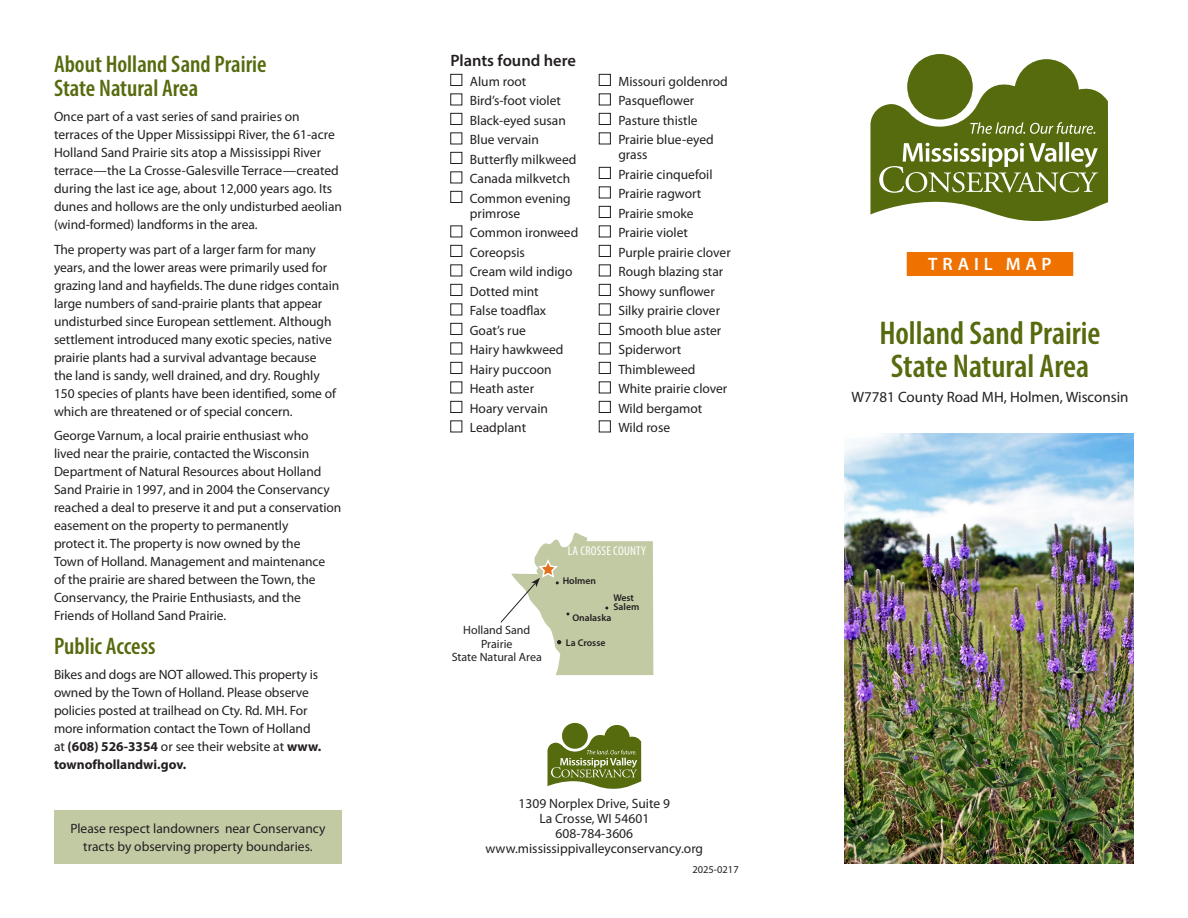
<style>
.page{position:relative;width:1188px;height:918px;background:#fff}
.page>*{position:absolute;margin:0;border:0;box-sizing:border-box;transform-origin:0 0}
.FrontPanelTractName{font:600 condensed 33px/33px "Myriad Pro";color:#556b0e;text-align:center}
.t1{font:600 condensed 24px/24px "Myriad Pro";color:#556b0e}
.FrontPanelOrangeBar{font:600 18px "Myriad Pro";letter-spacing:.27em;color:#fff}
.t2{font:600 16.5px "Myriad Pro";color:#231f20}
.FrontPanelCountyName{font:15px "Myriad Pro";color:#231f20}
.BNIXlead{font:13.5px/18px "Myriad Pro";letter-spacing:-.005em;color:#231f20}
.Boxes{font:13.5px/15px "Myriad Pro";color:#231f20}
.BNICentered{font:13.5px/18px "Myriad Pro";color:#231f20;text-align:center}
.CountyMapCountyName{font:condensed 12.75px "Myriad Pro";letter-spacing:.02em;color:#fff}
.CountyMapStarLabel{font:12px/13.5px "Myriad Pro";color:#231f20;text-align:center}
.t3{font:10.5px "Myriad Pro";color:#231f20}
.CountyMapCityName{font:600 9.75px/9px "Myriad Pro";color:#231f20}
.s1{font-weight:700}
</style>
<div class="page">
<div style="left:907px;top:54px;width:66px;height:66px;background:#556b0e;border-radius:50%"></div>
<svg style="left:870px;top:59px;width:238px;height:162px"></svg>
<svg style="left:562px;top:723px;width:26px;height:26px"></svg>
<svg style="left:548px;top:725px;width:93px;height:64px"></svg>
<div style="left:450px;top:74px;width:12px;height:12px;border:1px solid #231f20"></div>
<div style="left:450px;top:93px;width:12px;height:12px;border:1px solid #231f20"></div>
<div style="left:450px;top:113px;width:12px;height:12px;border:1px solid #231f20"></div>
<div style="left:450px;top:132px;width:12px;height:12px;border:1px solid #231f20"></div>
<div style="left:450px;top:152px;width:12px;height:12px;border:1px solid #231f20"></div>
<div style="left:450px;top:171px;width:12px;height:12px;border:1px solid #231f20"></div>
<div style="left:450px;top:191px;width:12px;height:12px;border:1px solid #231f20"></div>
<div style="left:450px;top:225px;width:12px;height:12px;border:1px solid #231f20"></div>
<div style="left:450px;top:245px;width:12px;height:12px;border:1px solid #231f20"></div>
<div style="left:450px;top:264px;width:12px;height:12px;border:1px solid #231f20"></div>
<div style="left:450px;top:284px;width:12px;height:12px;border:1px solid #231f20"></div>
<div style="left:450px;top:303px;width:12px;height:12px;border:1px solid #231f20"></div>
<div style="left:450px;top:323px;width:12px;height:12px;border:1px solid #231f20"></div>
<div style="left:450px;top:342px;width:12px;height:12px;border:1px solid #231f20"></div>
<div style="left:450px;top:362px;width:12px;height:12px;border:1px solid #231f20"></div>
<div style="left:450px;top:381px;width:12px;height:12px;border:1px solid #231f20"></div>
<div style="left:450px;top:401px;width:12px;height:12px;border:1px solid #231f20"></div>
<div style="left:450px;top:420px;width:12px;height:12px;border:1px solid #231f20"></div>
<div style="left:599px;top:74px;width:12px;height:12px;border:1px solid #231f20"></div>
<div style="left:599px;top:93px;width:12px;height:12px;border:1px solid #231f20"></div>
<div style="left:599px;top:113px;width:12px;height:12px;border:1px solid #231f20"></div>
<div style="left:599px;top:132px;width:12px;height:12px;border:1px solid #231f20"></div>
<div style="left:599px;top:167px;width:12px;height:12px;border:1px solid #231f20"></div>
<div style="left:599px;top:186px;width:12px;height:12px;border:1px solid #231f20"></div>
<div style="left:599px;top:206px;width:12px;height:12px;border:1px solid #231f20"></div>
<div style="left:599px;top:225px;width:12px;height:12px;border:1px solid #231f20"></div>
<div style="left:599px;top:245px;width:12px;height:12px;border:1px solid #231f20"></div>
<div style="left:599px;top:264px;width:12px;height:12px;border:1px solid #231f20"></div>
<div style="left:599px;top:284px;width:12px;height:12px;border:1px solid #231f20"></div>
<div style="left:599px;top:303px;width:12px;height:12px;border:1px solid #231f20"></div>
<div style="left:599px;top:323px;width:12px;height:12px;border:1px solid #231f20"></div>
<div style="left:599px;top:342px;width:12px;height:12px;border:1px solid #231f20"></div>
<div style="left:599px;top:362px;width:12px;height:12px;border:1px solid #231f20"></div>
<div style="left:599px;top:381px;width:12px;height:12px;border:1px solid #231f20"></div>
<div style="left:599px;top:401px;width:12px;height:12px;border:1px solid #231f20"></div>
<div style="left:599px;top:420px;width:12px;height:12px;border:1px solid #231f20"></div>
<div style="left:907px;top:252px;width:166px;height:24px;background:#ef7100"></div>
<svg style="left:500px;top:533px;width:153px;height:142px"></svg>
<img style="left:845px;top:433px;width:289px;height:431px">
<div style="left:54px;top:810px;width:288px;height:54px;background:#c2caa4"></div>
<h1 class="t1" style="left:54px;top:52px;width:214px">About Holland Sand Prairie<br>State Natural Area</h1>
<h1 class="BNIXlead" style="left:54px;top:107px;width:290px">Once part of a vast series of sand prairies on terraces of the Upper Mississippi River, the 61-acre Holland Sand Prairie sits atop a Mississippi River terrace—the La Crosse-Galesville Terrace—created during the last ice age, about 12,000 years ago. Its dunes and hollows are the only undisturbed aeolian (wind-formed) landforms in the area.</h1>
<h1 class="BNIXlead" style="left:54px;top:240px;width:287px">The property was part of a larger farm for many years, and the lower areas were primarily used for grazing land and hayfields. The dune ridges contain large numbers of sand-prairie plants that appear undisturbed since European settlement. Although settlement introduced many exotic species, native prairie plants had a survival advantage because<br>the land is sandy, well drained, and dry. Roughly 150 species of plants have been identified, some of which are threatened or of special concern.</h1>
<h1 class="BNIXlead" style="left:54px;top:427px;width:289px">George Varnum, a local prairie enthusiast who<br>lived near the prairie, contacted the Wisconsin Department of Natural Resources about Holland Sand Prairie in 1997, and in 2004 the Conservancy reached a deal to preserve it and put a conservation easement on the property to permanently<br>protect it. The property is now owned by the<br>Town of Holland. Management and maintenance<br>of the prairie are shared between the Town, the Conservancy, the Prairie Enthusiasts, and the Friends of Holland Sand Prairie.</h1>
<p class="t1" style="left:54px;top:634px;width:103px">Public Access</p>
<p class="BNIXlead" style="left:54px;top:665px;width:269px">Bikes and dogs are NOT allowed. This property is owned by the Town of Holland. Please observe policies posted at trailhead on Cty. Rd. MH. For more information contact the Town of Holland at <span class="s1">(608) 526-3354</span> or see their website at <span class="s1">www. townofhollandwi.gov.</span></p>
<p class="BNICentered" style="left:70px;top:819px;width:257px">Please respect landowners near Conservancy tracts by observing property boundaries.</p>
<h2 class="t2" style="left:450px;top:50px;width:127px">Plants found here</h2>
<p class="Boxes" style="left:470px;top:74px;width:58px">Alum root</p>
<p class="Boxes" style="left:470px;top:93px;width:93px">Bird’s-foot violet</p>
<p class="Boxes" style="left:470px;top:113px;width:97px">Black-eyed susan</p>
<p class="Boxes" style="left:470px;top:132px;width:71px">Blue vervain</p>
<p class="Boxes" style="left:470px;top:152px;width:108px">Butterfly milkweed</p>
<p class="Boxes" style="left:470px;top:171px;width:102px">Canada milkvetch</p>
<p class="Boxes" style="left:470px;top:191px;width:102px">Common evening primrose</p>
<p class="Boxes" style="left:470px;top:225px;width:110px">Common ironweed</p>
<p class="Boxes" style="left:470px;top:245px;width:57px">Coreopsis</p>
<p class="Boxes" style="left:470px;top:264px;width:104px">Cream wild indigo</p>
<p class="Boxes" style="left:470px;top:284px;width:70px">Dotted mint</p>
<p class="Boxes" style="left:470px;top:303px;width:78px">False toadflax</p>
<p class="Boxes" style="left:470px;top:323px;width:58px">Goat’s rue</p>
<p class="Boxes" style="left:470px;top:342px;width:95px">Hairy hawkweed</p>
<p class="Boxes" style="left:470px;top:362px;width:83px">Hairy puccoon</p>
<p class="Boxes" style="left:470px;top:381px;width:66px">Heath aster</p>
<p class="Boxes" style="left:470px;top:401px;width:80px">Hoary vervain</p>
<p class="Boxes" style="left:470px;top:420px;width:58px">Leadplant</p>
<p class="Boxes" style="left:618px;top:74px;width:111px">Missouri goldenrod</p>
<p class="Boxes" style="left:618px;top:93px;width:77px">Pasqueflower</p>
<p class="Boxes" style="left:618px;top:113px;width:81px">Pasture thistle</p>
<p class="Boxes" style="left:618px;top:132px;width:97px">Prairie blue-eyed grass</p>
<p class="Boxes" style="left:618px;top:167px;width:96px">Prairie cinquefoil</p>
<p class="Boxes" style="left:618px;top:186px;width:85px">Prairie ragwort</p>
<p class="Boxes" style="left:618px;top:206px;width:77px">Prairie smoke</p>
<p class="Boxes" style="left:618px;top:225px;width:71px">Prairie violet</p>
<p class="Boxes" style="left:618px;top:245px;width:114px">Purple prairie clover</p>
<p class="Boxes" style="left:618px;top:264px;width:107px">Rough blazing star</p>
<p class="Boxes" style="left:618px;top:284px;width:98px">Showy sunflower</p>
<p class="Boxes" style="left:618px;top:303px;width:103px">Silky prairie clover</p>
<p class="Boxes" style="left:618px;top:323px;width:104px">Smooth blue aster</p>
<p class="Boxes" style="left:618px;top:342px;width:65px">Spiderwort</p>
<p class="Boxes" style="left:618px;top:362px;width:79px">Thimbleweed</p>
<p class="Boxes" style="left:618px;top:381px;width:111px">White prairie clover</p>
<p class="Boxes" style="left:618px;top:401px;width:85px">Wild bergamot</p>
<p class="Boxes" style="left:618px;top:420px;width:53px">Wild rose</p>
<p class="CountyMapCountyName" style="left:568px;top:543px;width:80px">LA CROSSE COUNTY</p>
<p class="CountyMapStarLabel" style="left:452px;top:623px;width:92px">Holland Sand<br>Prairie<br>State Natural Area</p>
<p class="CountyMapCityName" style="left:563px;top:576px;width:35px">Holmen</p>
<p class="CountyMapCityName" style="left:572px;top:613px;width:40px">Onalaska</p>
<p class="CountyMapCityName" style="left:613px;top:593px;width:27px">West<br>Salem</p>
<p class="CountyMapCityName" style="left:566px;top:638px;width:41px">La Crosse</p>
<p class="BNIXlead" style="left:519px;top:794px;width:153px">1309 Norplex Drive, Suite 9</p>
<p class="BNIXlead" style="left:539px;top:809px;width:111px">La Crosse, WI 54601</p>
<p class="BNIXlead" style="left:556px;top:824px;width:79px">608-784-3606</p>
<p class="BNIXlead" style="left:486px;top:839px;width:219px">www.mississippivalleyconservancy.org</p>
<p class="t3" style="left:692px;top:863px;width:48px">2025-0217</p>
<p class="FrontPanelOrangeBar" style="left:928px;top:253px;width:125px">TRAIL MAP</p>
<p class="FrontPanelTractName" style="left:879px;top:315px;width:223px">Holland Sand Prairie<br>State Natural Area</p>
<p class="FrontPanelCountyName" style="left:851px;top:388px;width:279px">W7781 County Road MH, Holmen, Wisconsin</p>
</div>
